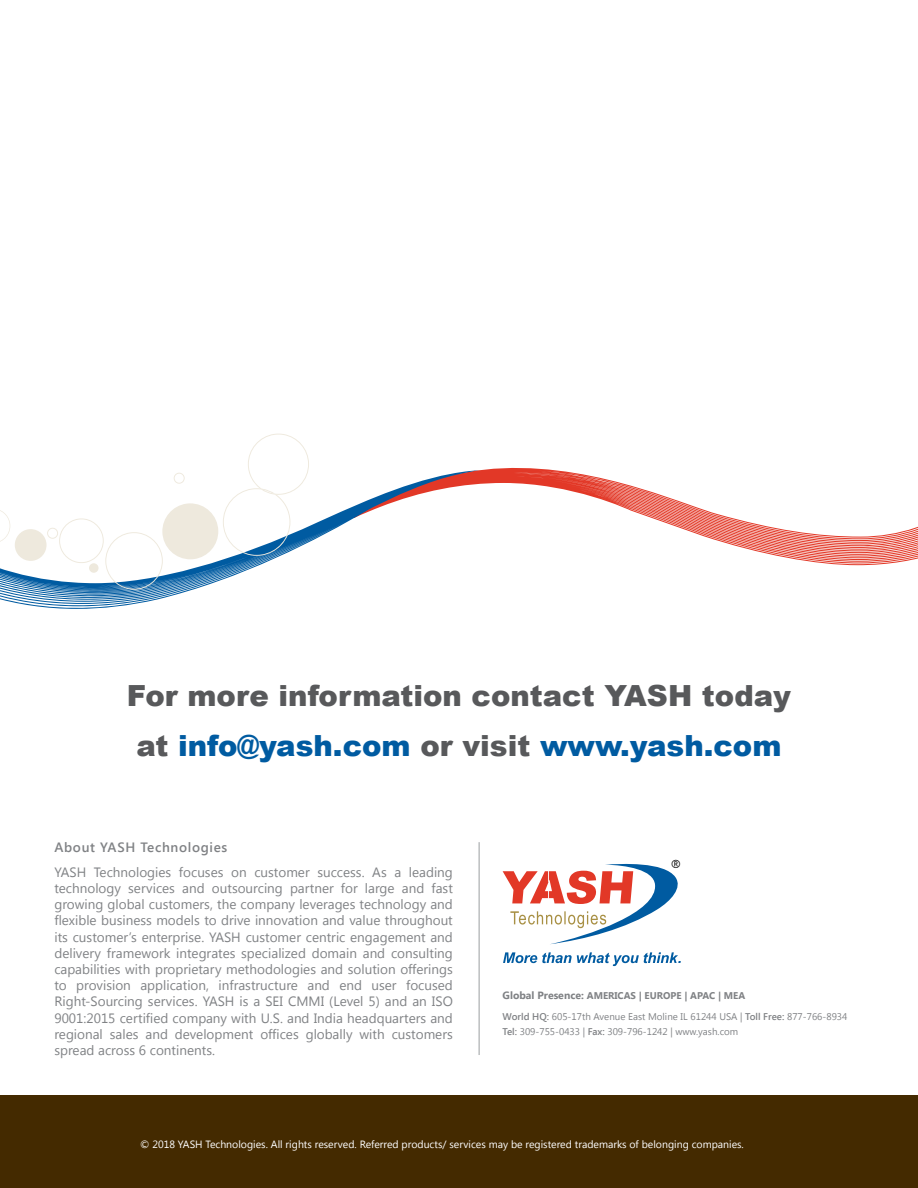
<style>
.page{position:relative;width:918px;height:1188px;background:#fff}
.page>*{position:absolute;margin:0;border:0;box-sizing:border-box;transform-origin:0 0}
.t1{font:900 29.1px/49.9px "Arial";color:#58595b;text-align:center}
.t2{font:italic 700 14.85px "Arial";color:#005ba1}
.t3{font:13.5px/16.2px "Segoe UI";color:#808285;text-align:justify}
.t4{font:600 13.5px "Segoe UI";letter-spacing:.05em;color:#808285}
.t5{font:12.6px "Trebuchet MS";color:#000}
.t6{font:10.5px "Segoe UI";color:#fff}
.t7{font:9.75px/20.5px "Segoe UI";color:#808285}
.s1{color:#005ba1}
.s2{font-weight:700;font-size:10.5px}
.s3{font-weight:700}
.s4{font-weight:600}
</style>
<div class="page">
<div style="left:0;top:1095px;width:918px;height:93px;background:#442a00"></div>
<svg style="left:479px;top:467px;width:439px;height:98px"></svg>
<svg style="left:0;top:470px;width:479px;height:139px"></svg>
<svg style="left:0;top:434px;width:309px;height:156px"></svg>
<hr style="left:478px;top:842px;width:2px;height:213px;background:#bcbec0">
<svg style="left:503px;top:863px;width:175px;height:81px"></svg>
<svg style="left:503px;top:952px;width:175px;height:14px"></svg>
<h1 class="t1" style="left:127px;top:670px;width:666px">For more information contact YASH today at <span class="s1">info@yash.com</span> or visit <span class="s1">www.yash.com</span></h1>
<p class="t4" style="left:54px;top:838px;width:175px">About YASH Technologies</p>
<p class="t3" style="left:54px;top:863px;width:400px">YASH Technologies focuses on customer success. As a leading technology services and outsourcing partner for large and fast growing global customers, the company leverages technology and flexible business models to drive innovation and value throughout its customer’s enterprise. YASH customer centric engagement and delivery framework integrates specialized domain and consulting capabilities with proprietary methodologies and solution offerings to provision application, infrastructure and end user focused Right-Sourcing services. YASH is a SEI CMMI (Level 5) and an ISO 9001:2015 certified company with U.S. and India headquarters and regional sales and development offices globally with customers spread across 6 continents.</p>
<p class="t5" style="left:671px;top:856px;width:10px">®</p>
<p class="t2" style="left:678px;top:948px;width:6px">.</p>
<p class="t7" style="left:503px;top:985px;width:346px"><span class="s2">Global Presence:</span> <span class="s3">AMERICAS | EUROPE | APAC | MEA<br></span><span class="s4">World HQ:</span> 605-17th Avenue East Moline IL 61244 USA | <span class="s4">Toll Free:</span> 877-766-8934</p>
<p class="t7" style="left:503px;top:1021px;width:237px"><span class="s4">Tel:</span> 309-755-0433 | <span class="s4">Fax:</span> 309-796-1242 | www.yash.com</p>
<p class="t6" style="left:140px;top:1137px;width:605px">© 2018 YASH Technologies. All rights reserved. Referred products/ services may be registered trademarks of belonging companies.</p>
</div>
